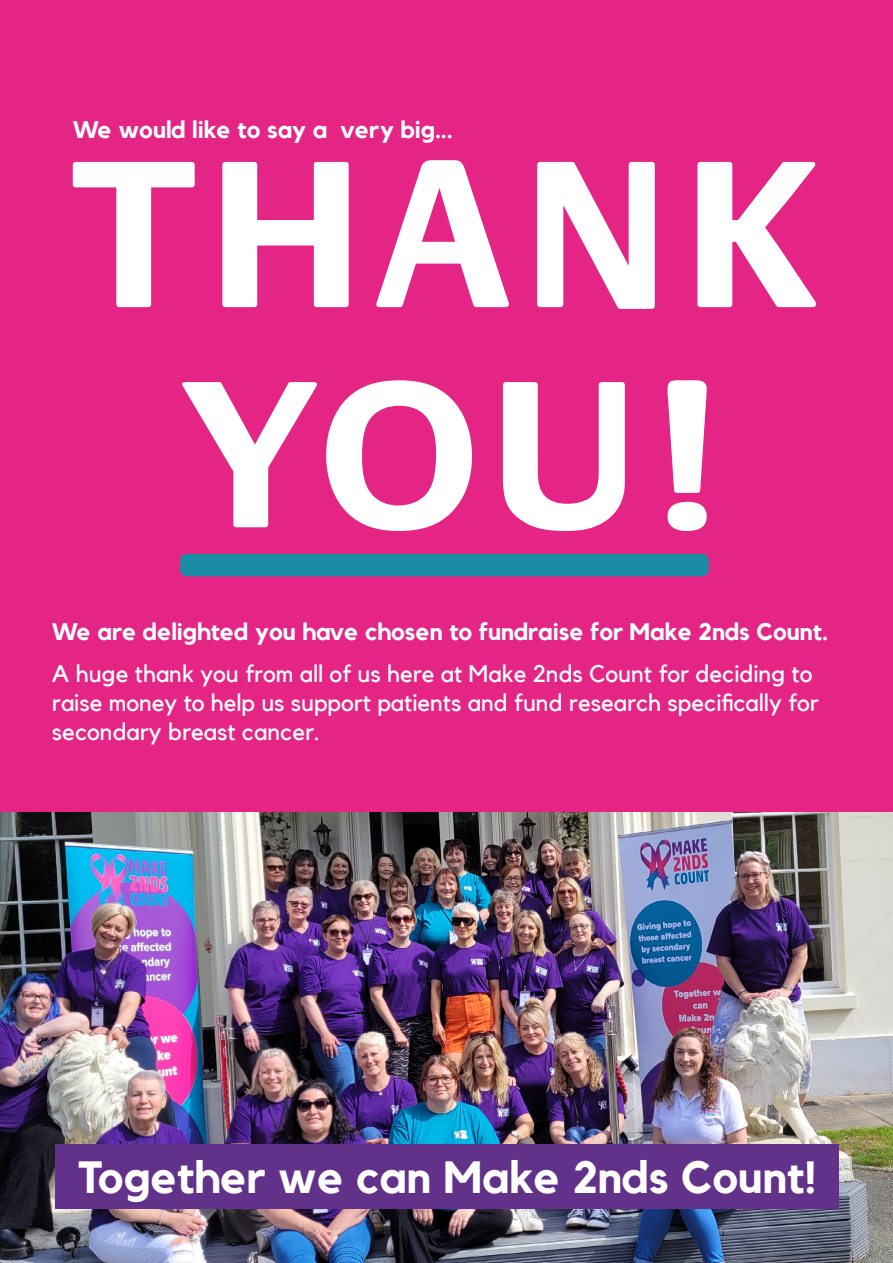
<style>
.page{position:relative;width:893px;height:1263px;background:#fff}
.page>*{position:absolute;margin:0;border:0;box-sizing:border-box;transform-origin:0 0}
.t1{font:700 45px "Kollektif";color:#fff}
.t2{font:24px/28.8px "Kollektif";color:#fff}
.t3{font:700 24px "Kollektif";color:#fff}
</style>
<div class="page">
<div style="left:0;top:0;width:893px;height:817px;background:#e42586"></div>
<svg style="left:182px;top:380px;width:525px;height:151px"></svg>
<svg style="left:73px;top:160px;width:743px;height:149px"></svg>
<div style="left:180px;top:554px;width:529px;height:22px;background:#1a8da4;border-radius:6px"></div>
<img style="left:0;top:812px;width:893px;height:450px">
<div style="left:55px;top:1145px;width:784px;height:64px;background:#62328a"></div>
<p class="t3" style="left:73px;top:115px;width:382px">We would like to say a very big...</p>
<p class="t3" style="left:52px;top:617px;width:778px">We are delighted you have chosen to fundraise for Make 2nds Count.</p>
<p class="t2" style="left:52px;top:660px;width:768px">A huge thank you from all of us here at Make 2nds Count for deciding to raise money to help us support patients and fund research specifically for secondary breast cancer.</p>
<h1 class="t1" style="left:78px;top:1151px;width:741px">Together we can Make 2nds Count!</h1>
</div>
